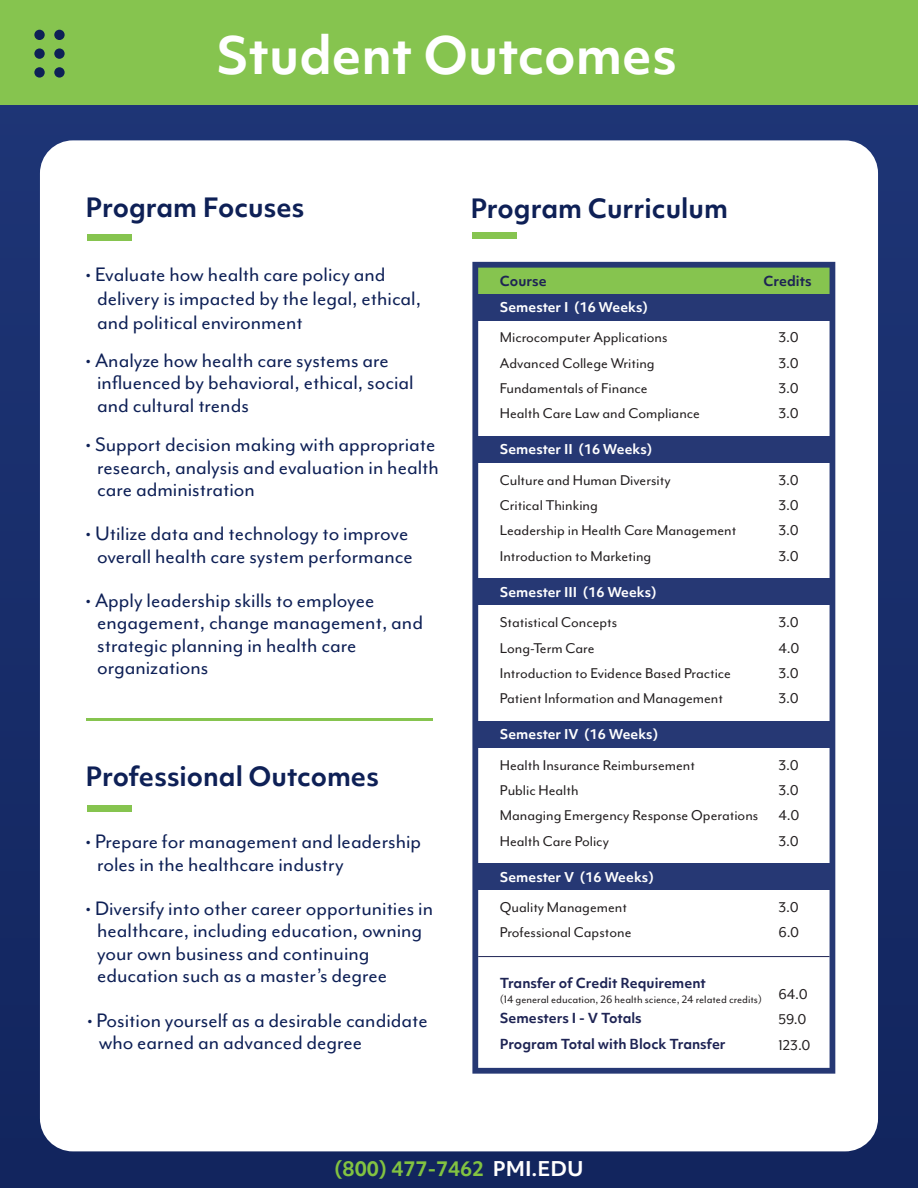
<style>
.page{position:relative;width:918px;height:1188px;background:#fff}
.page>*{position:absolute;margin:0;border:0;box-sizing:border-box;transform-origin:0 0}
.t1{font:700 49.5px "Objektiv Mk 1";color:#fff}
.t2{font:700 25.5px "Objektiv Mk 1";color:#0e2056}
.t3{font:22.5px/22.5px "Mr Eaves Mod OT";color:#0e2056}
.t4{font:700 19.5px "Objektiv Mk 1";color:#82c341}
.t5{font:16.35px/25.2px "Mr Eaves Mod OT";color:#231f20}
.t6{font:700 13.2px/26px "Objektiv Mk 1";color:#1e2454}
.t7{font:700 13.05px "Objektiv Mk 1";color:#fff}
.t8{font:12.3px "Mr Eaves Mod OT";color:#231f20}
.s1{color:#fff}
</style>
<div class="page">
<div style="left:0;top:91px;width:918px;height:1097px;background:#182e6a"></div>
<div style="left:0;top:0;width:918px;height:104px;background:#86c44f"></div>
<div style="left:40px;top:140px;width:838px;height:1011px;background:#fff;border-radius:33px"></div>
<div style="left:34px;top:30px;width:11px;height:10px;background:#0e2056;border-radius:50%"></div>
<div style="left:54px;top:30px;width:11px;height:10px;background:#0e2056;border-radius:50%"></div>
<div style="left:34px;top:48px;width:11px;height:11px;background:#0e2056;border-radius:50%"></div>
<div style="left:54px;top:48px;width:11px;height:11px;background:#0e2056;border-radius:50%"></div>
<div style="left:34px;top:67px;width:11px;height:11px;background:#0e2056;border-radius:50%"></div>
<div style="left:54px;top:67px;width:11px;height:11px;background:#0e2056;border-radius:50%"></div>
<div style="left:87px;top:234px;width:45px;height:7px;background:#86c44f"></div>
<div style="left:472px;top:232px;width:45px;height:7px;background:#86c44f"></div>
<div style="left:87px;top:805px;width:45px;height:7px;background:#86c44f"></div>
<hr style="left:86px;top:719px;width:347px;height:2px;background:#86c44f">
<svg style="left:472px;top:262px;width:363px;height:812px"></svg>
<h1 class="t1" style="left:216px;top:20px;width:462px">Student Outcomes</h1>
<p class="t2" style="left:86px;top:189px;width:221px">Program Focuses</p>
<p class="t3" style="left:97px;top:262px;width:326px;line-height:24px;text-indent:-12px">• Evaluate how health care policy and delivery is impacted by the legal, ethical, and political environment</p>
<p class="t3" style="left:97px;top:349px;width:318px;text-indent:-12px">• Analyze how health care systems are influenced by behavioral, ethical, social and cultural trends</p>
<p class="t3" style="left:97px;top:433px;width:343px;text-indent:-12px">• Support decision making with appropriate research, analysis and evaluation in health care administration</p>
<p class="t3" style="left:86px;top:522px;width:329px;text-align:center">• Utilize data and technology to improve overall health care system performance</p>
<p class="t3" style="left:97px;top:589px;width:327px;text-indent:-12px">• Apply leadership skills to employee engagement, change management, and strategic planning in health care organizations</p>
<p class="t2" style="left:86px;top:759px;width:295px">Professional Outcomes</p>
<p class="t3" style="left:97px;top:830px;width:326px;text-indent:-12px">• Prepare for management and leadership roles in the healthcare industry</p>
<p class="t3" style="left:97px;top:896px;width:337px;text-indent:-12px">• Diversify into other career opportunities in healthcare, including education, owning your own business and continuing education such as a master’s degree</p>
<p class="t3" style="left:99px;top:1009px;width:331px;text-indent:-12px">• Position yourself as a desirable candidate who earned an advanced degree</p>
<p class="t2" style="left:470px;top:190px;width:259px">Program Curriculum</p>
<p class="t6" style="left:500px;top:268px;width:48px">Course</p>
<p class="t6" style="left:763px;top:268px;width:50px">Credits</p>
<p class="t7" style="left:500px;top:298px;width:150px">Semester I (16 Weeks)</p>
<p class="t5" style="left:500px;top:325px;width:202px">Microcomputer Applications<br>Advanced College Writing<br>Fundamentals of Finance<br>Health Care Law and Compliance</p>
<p class="t7" style="left:500px;top:440px;width:154px">Semester II (16 Weeks)</p>
<p class="t5" style="left:500px;top:467px;width:238px">Culture and Human Diversity<br>Critical Thinking<br>Leadership in Health Care Management<br>Introduction to Marketing</p>
<p class="t7" style="left:500px;top:583px;width:158px">Semester III (16 Weeks)</p>
<p class="t5" style="left:500px;top:610px;width:233px">Statistical Concepts<br>Long-Term Care<br>Introduction to Evidence Based Practice<br>Patient Information and Management</p>
<p class="t7" style="left:500px;top:725px;width:160px">Semester IV (16 Weeks)</p>
<p class="t5" style="left:500px;top:752px;width:260px">Health Insurance Reimbursement<br>Public Health<br>Managing Emergency Response Operations<br>Health Care Policy</p>
<p class="t7" style="left:500px;top:868px;width:156px">Semester V (16 Weeks)</p>
<p class="t5" style="left:500px;top:895px;width:133px">Quality Management<br>Professional Capstone</p>
<p class="t6" style="left:500px;top:970px;width:208px">Transfer of Credit Requirement</p>
<p class="t8" style="left:500px;top:993px;width:264px">(14 general education, 26 health science, 24 related credits)</p>
<p class="t6" style="left:500px;top:1005px;width:227px">Semesters I - V Totals<br>Program Total with Block Transfer</p>
<p class="t5" style="left:778px;top:325px;width:22px;text-align:justify">3.0<br>3.0<br>3.0<br>3.0</p>
<p class="t5" style="left:778px;top:467px;width:22px;text-align:justify">3.0<br>3.0<br>3.0<br>3.0</p>
<p class="t5" style="left:778px;top:610px;width:23px;text-align:justify">3.0<br>4.0<br>3.0<br>3.0</p>
<p class="t5" style="left:778px;top:752px;width:23px;text-align:justify">3.0<br>3.0<br>4.0<br>3.0</p>
<p class="t5" style="left:778px;top:895px;width:22px">3.0<br>6.0</p>
<p class="t5" style="left:778px;top:981px;width:34px">64.0<br>59.0<br>123.0</p>
<p class="t4" style="left:334px;top:1155px;width:251px">(800) 477-7462 <span class="s1">PMI.EDU</span></p>
</div>
